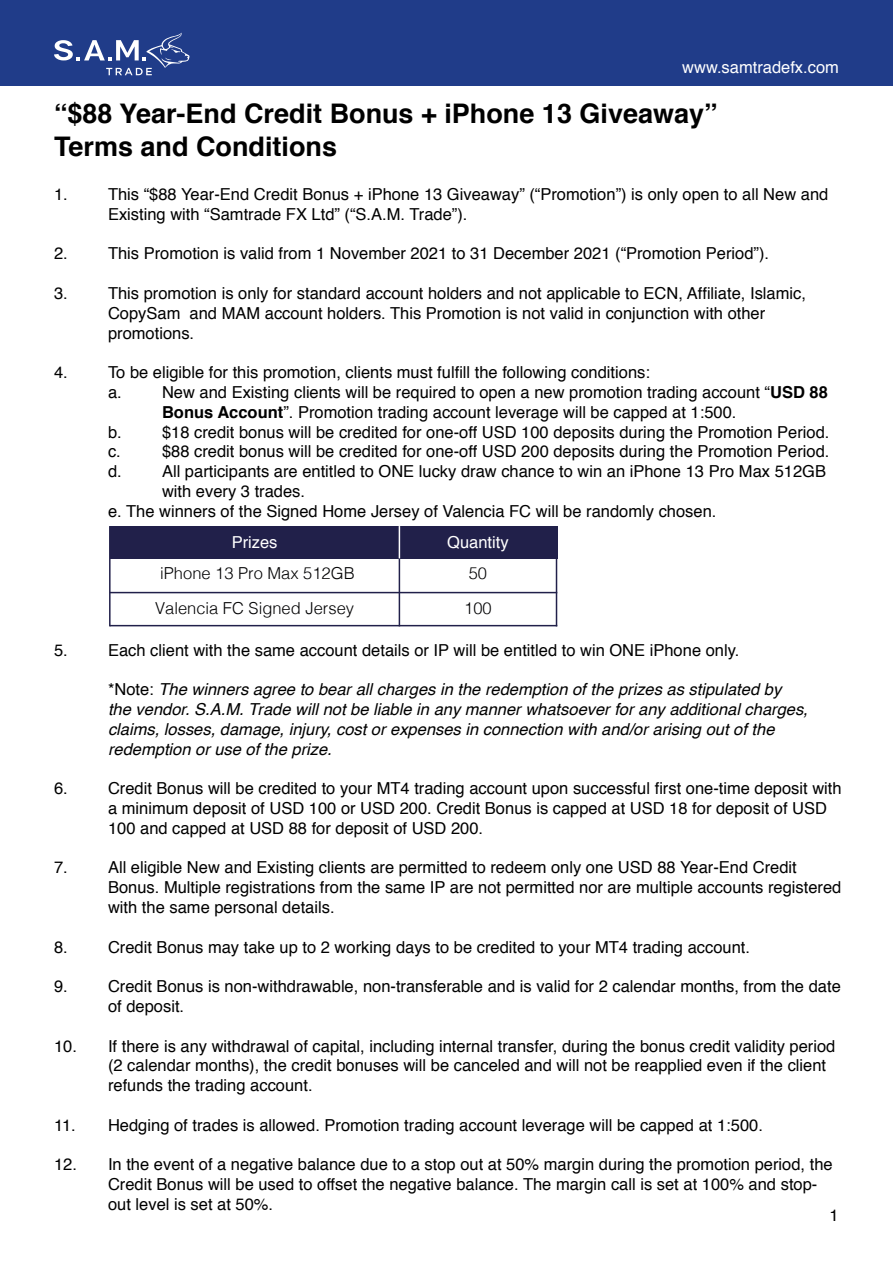
<style>
.page{position:relative;width:893px;height:1263px;background:#fff}
.page>*{position:absolute;margin:0;border:0;box-sizing:border-box;transform-origin:0 0}
.t1{font:700 27px/32.4px "Helvetica";color:#000}
.t2{font:16.5px/19.8px "Helvetica";color:#000}
.t3{font:italic 16.5px/19.8px "Helvetica";color:#000}
.t4{font:300 16.5px/35.2px "Helvetica";color:#020203}
.t5{font:16.5px "Helvetica";color:#fff}
.s1{font-weight:700}
.s2{font-style:normal}
</style>
<div class="page">
<div style="left:0;top:0;width:893px;height:86px;background:#203c89"></div>
<svg style="left:54px;top:33px;width:136px;height:42px"></svg>
<div style="left:110px;top:526px;width:447px;height:32px;background:#21204a"></div>
<hr style="left:109px;top:526px;width:2px;height:100px;background:#21204a">
<hr style="left:110px;top:592px;width:447px;height:1px;background:#21204a">
<hr style="left:110px;top:625px;width:447px;height:1px;background:#21204a">
<hr style="left:556px;top:526px;width:1px;height:100px;background:#21204a">
<hr style="left:399px;top:537px;width:1px;height:89px;background:#21204a">
<hr style="left:399px;top:526px;width:1px;height:32px;background:#fff">
<p class="t5" style="left:682px;top:55px;width:158px">www.samtradefx.com</p>
<h1 class="t1" style="left:54px;top:98px;width:665px">“$88 Year-End Credit Bonus + iPhone 13 Giveaway”<br>Terms and Conditions</h1>
<p class="t2" style="left:54px;top:185px;width:15px">1.</p>
<p class="t2" style="left:108px;top:185px;width:722px">This “$88 Year-End Credit Bonus + iPhone 13 Giveaway” (“Promotion”) is only open to all New and<br>Existing with “Samtrade FX Ltd” (“S.A.M. Trade”).</p>
<p class="t2" style="left:54px;top:244px;width:15px">2.</p>
<p class="t2" style="left:108px;top:244px;width:663px">This Promotion is valid from 1 November 2021 to 31 December 2021 (“Promotion Period”).</p>
<p class="t2" style="left:54px;top:284px;width:15px">3.</p>
<p class="t2" style="left:108px;top:284px;width:699px">This promotion is only for standard account holders and not applicable to ECN, Affiliate, Islamic,<br>CopySam and MAM account holders. This Promotion is not valid in conjunction with other promotions.</p>
<p class="t2" style="left:54px;top:363px;width:15px">4.</p>
<p class="t2" style="left:108px;top:363px;width:543px">To be eligible for this promotion, clients must fulfill the following conditions: a.</p>
<p class="t2" style="left:162px;top:383px;width:667px">New and Existing clients will be required to open a new promotion trading account “<span class="s1">USD 88<br>Bonus Account</span>”. Promotion trading account leverage will be capped at 1:500.</p>
<p class="t2" style="left:108px;top:422px;width:15px">b.</p>
<p class="t2" style="left:162px;top:422px;width:669px">$18 credit bonus will be credited for one-off USD 100 deposits during the Promotion Period.</p>
<p class="t2" style="left:108px;top:442px;width:14px">c.</p>
<p class="t2" style="left:162px;top:442px;width:669px">$88 credit bonus will be credited for one-off USD 200 deposits during the Promotion Period.</p>
<p class="t2" style="left:108px;top:462px;width:15px">d.</p>
<p class="t2" style="left:162px;top:462px;width:665px">All participants are entitled to ONE lucky draw chance to win an iPhone 13 Pro Max 512GB</p>
<p class="t2" style="left:162px;top:482px;width:145px">with every 3 trades.</p>
<p class="t2" style="left:108px;top:502px;width:610px">e. The winners of the Signed Home Jersey of Valencia FC will be randomly chosen.</p>
<p class="t5" style="left:232px;top:530px;width:47px">Prizes</p>
<p class="t5" style="left:447px;top:530px;width:63px">Quantity</p>
<p class="t4" style="left:155px;top:554px;width:201px;text-align:center">iPhone 13 Pro Max 512GB<br>Valencia FC Signed Jersey</p>
<p class="t4" style="left:464px;top:554px;width:29px">50<br>100</p>
<p class="t2" style="left:54px;top:640px;width:15px">5.</p>
<p class="t2" style="left:108px;top:640px;width:633px">Each client with the same account details or IP will be entitled to win ONE iPhone only.</p>
<p class="t3" style="left:108px;top:680px;width:701px"><span class="s2">*Note:</span> The winners agree to bear all charges in the redemption of the prizes as stipulated by the vendor. S.A.M. Trade will not be liable in any manner whatsoever for any additional charges, claims, losses, damage, injury, cost or expenses in connection with and/or arising out of the redemption or use of the prize.</p>
<p class="t2" style="left:54px;top:779px;width:15px">6.</p>
<p class="t2" style="left:108px;top:779px;width:735px">Credit Bonus will be credited to your MT4 trading account upon successful first one-time deposit with a minimum deposit of USD 100 or USD 200. Credit Bonus is capped at USD 18 for deposit of USD<br>100 and capped at USD 88 for deposit of USD 200.</p>
<p class="t2" style="left:54px;top:858px;width:15px">7.</p>
<p class="t2" style="left:108px;top:858px;width:735px">All eligible New and Existing clients are permitted to redeem only one USD 88 Year-End Credit<br>Bonus. Multiple registrations from the same IP are not permitted nor are multiple accounts registered with the same personal details.</p>
<p class="t2" style="left:54px;top:937px;width:15px">8.</p>
<p class="t2" style="left:108px;top:937px;width:643px">Credit Bonus may take up to 2 working days to be credited to your MT4 trading account.</p>
<p class="t2" style="left:54px;top:977px;width:15px">9.</p>
<p class="t2" style="left:108px;top:977px;width:734px">Credit Bonus is non-withdrawable, non-transferable and is valid for 2 calendar months, from the date of deposit.</p>
<p class="t2" style="left:108px;top:1036px;width:729px;text-indent:-54px">10. If there is any withdrawal of capital, including internal transfer, during the bonus credit validity period (2 calendar months), the credit bonuses will be canceled and will not be reapplied even if the client refunds the trading account.</p>
<p class="t2" style="left:54px;top:1115px;width:710px">11. Hedging of trades is allowed. Promotion trading account leverage will be capped at 1:500.</p>
<p class="t2" style="left:108px;top:1155px;width:726px;text-indent:-54px">12. In the event of a negative balance due to a stop out at 50% margin during the promotion period, the<br>Credit Bonus will be used to offset the negative balance. The margin call is set at 100% and stop&shy;out level is set at 50%.</p>
<p class="t2" style="left:830px;top:1206px;width:11px">1</p>
</div>
